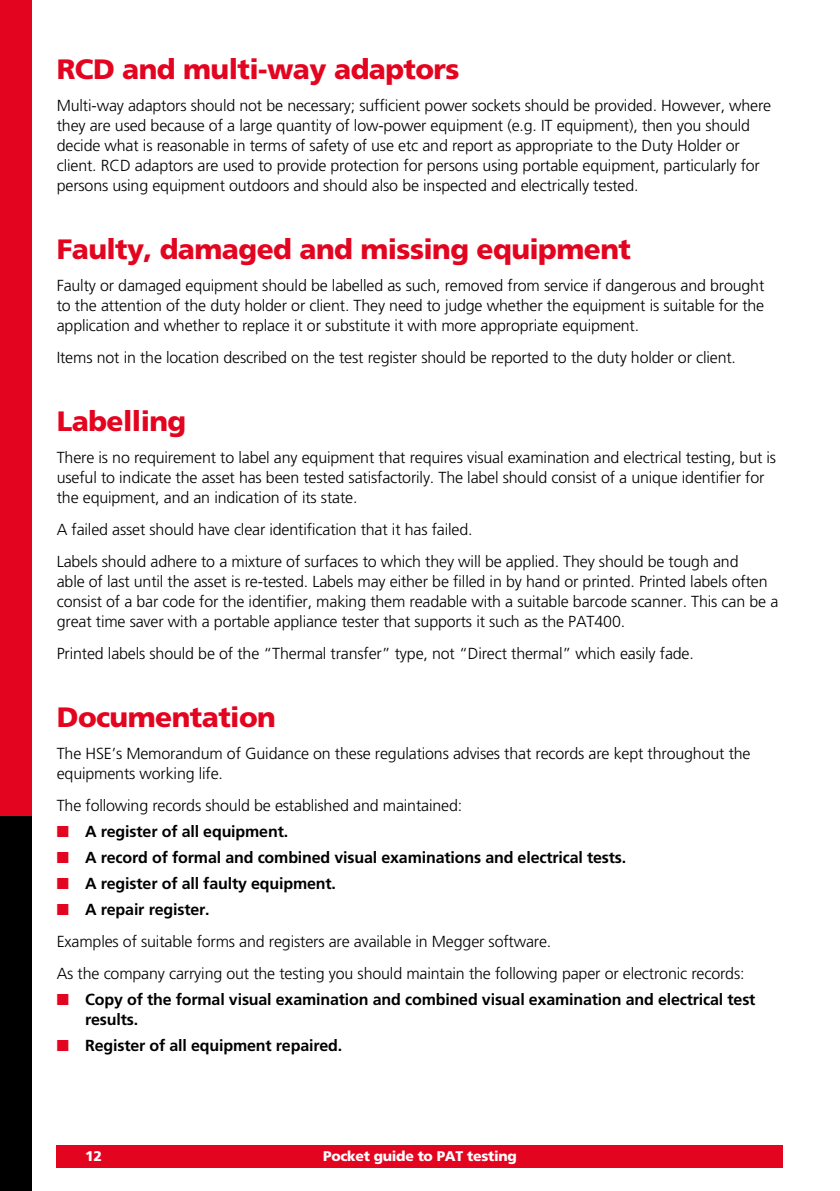
<style>
.page{position:relative;width:840px;height:1191px;background:#fff}
.page>*{position:absolute;margin:0;border:0;box-sizing:border-box;transform-origin:0 0}
.t1{font:900 28px "Frutiger";letter-spacing:-.02em;color:#e30520}
.t2{font:300 16px/20px "Frutiger";letter-spacing:-.01em;color:#000}
.t3{font:700 16px/20px "Frutiger";letter-spacing:-.01em;color:#000}
.t4{font:900 14px "Frutiger";letter-spacing:-.02em;color:#fff}
.s1{color:#e30520}
.s2{font-weight:700}
</style>
<div class="page">
<div style="left:0;top:0;width:31px;height:816px;background:#e30520"></div>
<div style="left:0;top:816px;width:31px;height:375px;background:#000"></div>
<div style="left:57px;top:1145px;width:725px;height:23px;background:#e30520"></div>
<h1 class="t1" style="left:57px;top:52px;width:404px">RCD and multi-way adaptors</h1>
<p class="t2" style="left:57px;top:95px;width:715px">Multi-way adaptors should not be necessary; sufficient power sockets should be provided. However, where they are used because of a large quantity of low-power equipment (e.g. IT equipment), then you should decide what is reasonable in terms of safety of use etc and report as appropriate to the Duty Holder or client. RCD adaptors are used to provide protection for persons using portable equipment, particularly for persons using equipment outdoors and should also be inspected and electrically tested.</p>
<h1 class="t1" style="left:57px;top:232px;width:575px">Faulty, damaged and missing equipment</h1>
<p class="t2" style="left:57px;top:275px;width:708px;text-align:justify">Faulty or damaged equipment should be labelled as such, removed from service if dangerous and brought to the attention of the duty holder or client. They need to judge whether the equipment is suitable for the application and whether to replace it or substitute it with more appropriate equipment.</p>
<p class="t2" style="left:57px;top:347px;width:680px">Items not in the location described on the test register should be reported to the duty holder or client.</p>
<h1 class="t1" style="left:57px;top:404px;width:131px">Labelling</h1>
<p class="t2" style="left:57px;top:447px;width:720px">There is no requirement to label any equipment that requires visual examination and electrical testing, but is useful to indicate the asset has been tested satisfactorily. The label should consist of a unique identifier for the equipment, and an indication of its state.</p>
<p class="t2" style="left:57px;top:513px;width:683px;line-height:32px">A failed asset should have clear identification that it has failed.<br>Labels should adhere to a mixture of surfaces to which they will be applied. They should be tough and</p>
<p class="t2" style="left:57px;top:571px;width:722px">able of last until the asset is re-tested. Labels may either be filled in by hand or printed. Printed labels often consist of a bar code for the identifier, making them readable with a suitable barcode scanner. This can be a great time saver with a portable appliance tester that supports it such as the PAT400.</p>
<p class="t2" style="left:57px;top:643px;width:638px">Printed labels should be of the “Thermal transfer” type, not “Direct thermal” which easily fade.</p>
<h1 class="t1" style="left:57px;top:700px;width:220px">Documentation</h1>
<p class="t2" style="left:57px;top:743px;width:695px">The HSE’s Memorandum of Guidance on these regulations advises that records are kept throughout the equipments working life.</p>
<p class="t2" style="left:57px;top:795px;width:407px">The following records should be established and maintained:</p>
<p class="t3" style="left:57px;top:821px;width:233px"><span class="s1">■</span> A register of all equipment.</p>
<p class="t3" style="left:57px;top:847px;width:570px"><span class="s1">■</span> A record of formal and combined visual examinations and electrical tests.</p>
<p class="t3" style="left:57px;top:873px;width:280px"><span class="s1">■</span> A register of all faulty equipment.</p>
<p class="t2" style="left:57px;top:893px;width:689px;line-height:32px"><span class="s1">■</span> <span class="s2">A repair register.<br></span>Examples of suitable forms and registers are available in Megger software.<br>As the company carrying out the testing you should maintain the following paper or electronic records:</p>
<p class="t3" style="left:85px;top:989px;width:671px;text-indent:-28px"><span class="s1">■</span> Copy of the formal visual examination and combined visual examination and electrical test results.</p>
<p class="t3" style="left:57px;top:1035px;width:287px"><span class="s1">■</span> Register of all equipment repaired.</p>
<p class="t4" style="left:85px;top:1147px;width:18px">12</p>
<p class="t4" style="left:323px;top:1147px;width:195px">Pocket guide to PAT testing</p>
</div>
